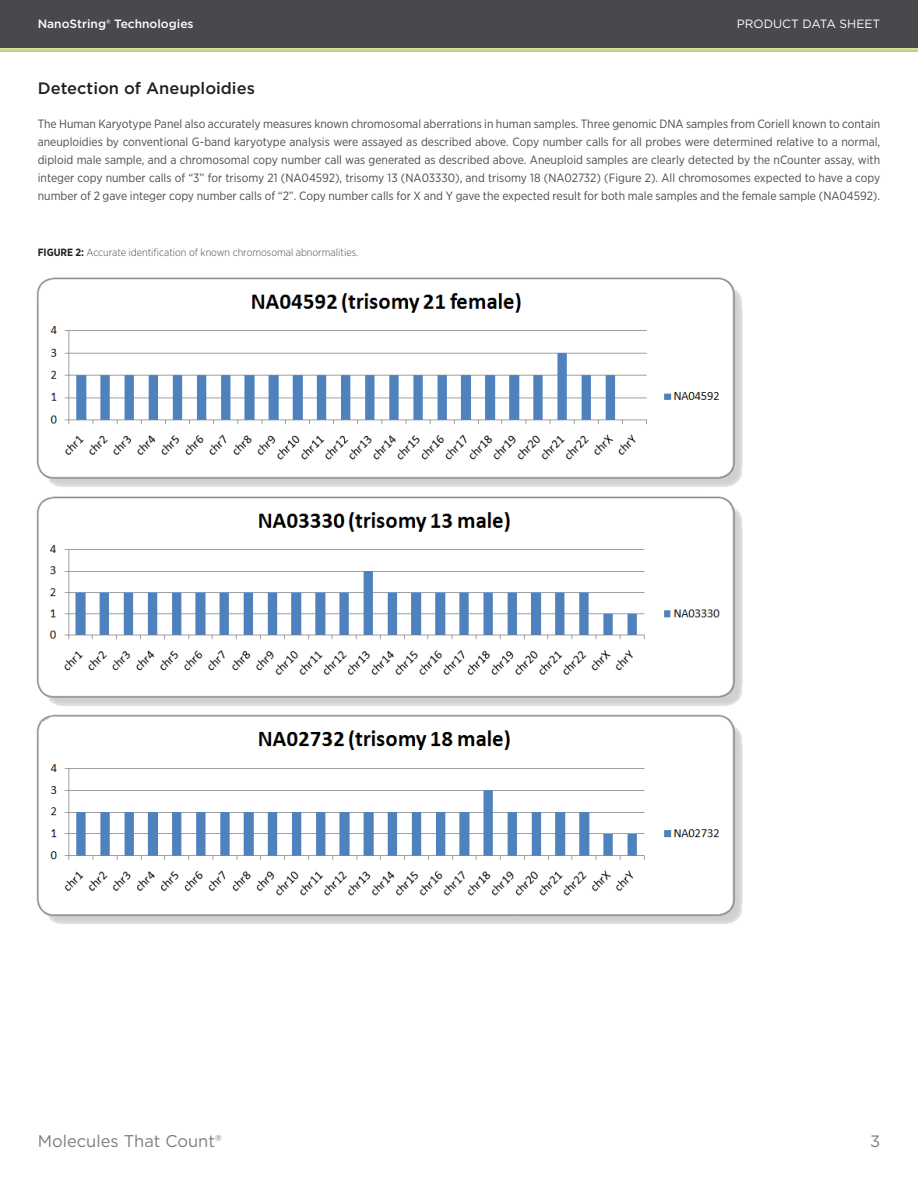
<style>
.page{position:relative;width:918px;height:1188px;background:#fff}
.page>*{position:absolute;margin:0;border:0;box-sizing:border-box;transform-origin:0 0}
.t1{font:16.95px "Gotham Rounded";color:#7a7e83}
.Heading_2{font:500 16.5px "Gotham";color:#231f20}
.t2{font:16.5px "Gotham Rounded";color:#7a7e83}
.Body_Text{font:12px/18px "Gotham Narrow";color:#4b4c4d;text-align:justify}
.t3{font:500 12px "Gotham";color:#fff}
.t4{font:12px "Gotham";color:#fff}
.t5{font:300 10.5px "Gotham Narrow";color:#4b4c4d}
.s1{font-weight:700;color:#231f20}
</style>
<div class="page">
<div style="left:0;top:0;width:918px;height:51px;background:#48494d"></div>
<div style="left:0;top:48px;width:918px;height:6px;background:#231f20;opacity:.1"></div>
<img style="left:36px;top:277px;width:707px;height:647px">
<p class="t3" style="left:38px;top:16px;width:157px">NanoString® Technologies</p>
<p class="t4" style="left:737px;top:16px;width:145px">PRODUCT DATA SHEET</p>
<p class="Heading_2" style="left:38px;top:78px;width:219px">Detection of Aneuploidies</p>
<p class="Body_Text" style="left:38px;top:115px;width:844px">The Human Karyotype Panel also accurately measures known chromosomal aberrations in human samples. Three genomic DNA samples from Coriell known to contain aneuploidies by conventional G-band karyotype analysis were assayed as described above. Copy number calls for all probes were determined relative to a normal, diploid male sample, and a chromosomal copy number call was generated as described above. Aneuploid samples are clearly detected by the nCounter assay, with integer copy number calls of “3” for trisomy 21 (NA04592), trisomy 13 (NA03330), and trisomy 18 (NA02732) (Figure 2). All chromosomes expected to have a copy number of 2 gave integer copy number calls of “2”. Copy number calls for X and Y gave the expected result for both male samples and the female sample (NA04592).</p>
<p class="t5" style="left:38px;top:246px;width:322px"><span class="s1">FIGURE 2:</span> Accurate identification of known chromosomal abnormalities.</p>
<p class="t1" style="left:38px;top:1130px;width:185px">Molecules That Count®</p>
<p class="t2" style="left:870px;top:1130px;width:12px">3</p>
</div>
